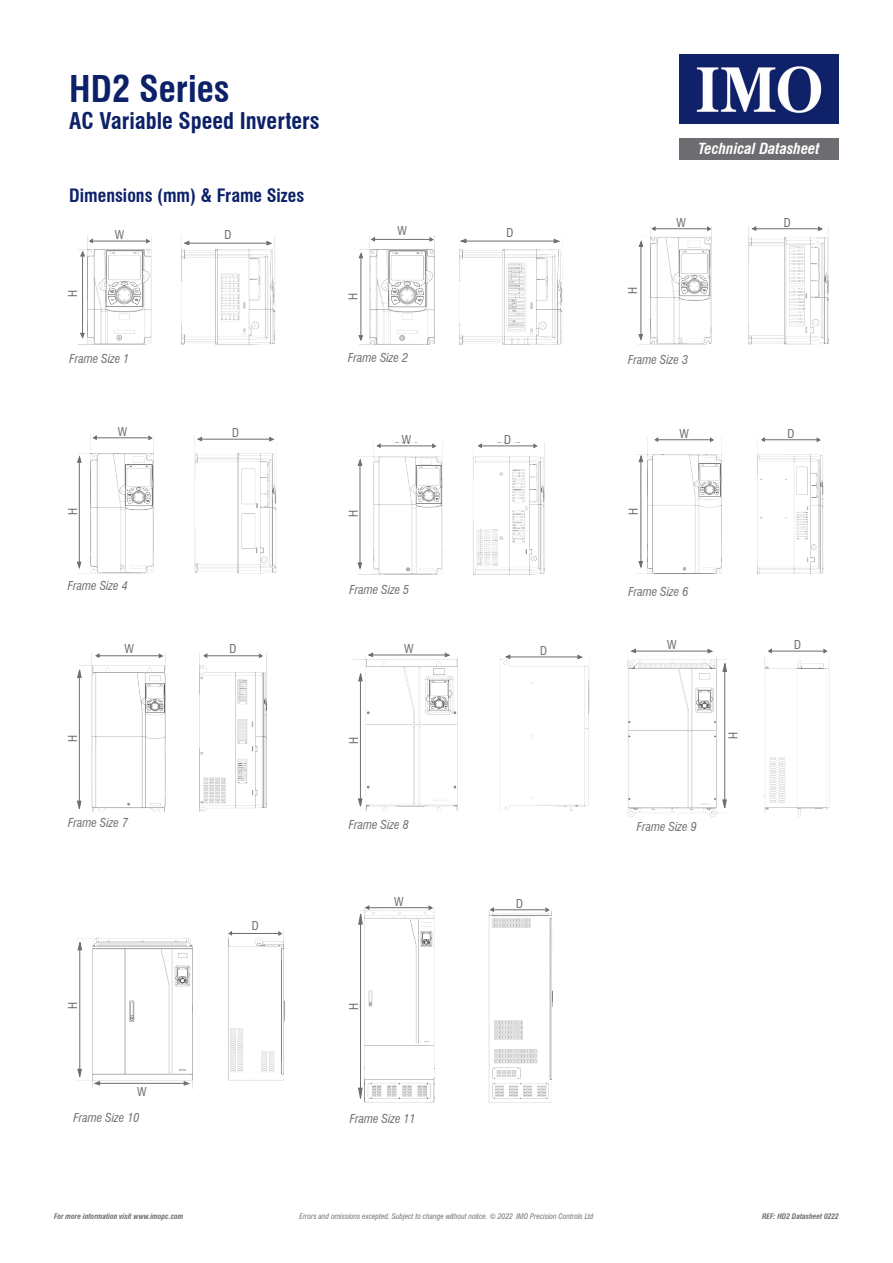
<style>
.page{position:relative;width:893px;height:1263px;background:#fff}
.page>*{position:absolute;margin:0;border:0;box-sizing:border-box;transform-origin:0 0}
.t1{font:700 condensed 36px "Swiss 721 BT";color:#0d2169}
.t2{font:700 condensed 22.5px "Swiss 721 BT";color:#0d2169}
.Body{font:700 condensed 18px "Swiss 721 BT";color:#0d2169}
.t3{font:italic 700 condensed 15px "Swiss 721 BT";color:#fff}
.t4{font:italic condensed 12px "Swiss 721 BT";color:#6c6d70}
.t5{font:condensed 12px "Swiss 721 BT";color:#6c6d70}
.t6{font:italic condensed 7.5px "Swiss 721 BT";color:#6c6d70}
.t7{font:italic 700 condensed 7.5px "Swiss 721 BT";color:#6c6d70}
</style>
<div class="page">
<img style="left:679px;top:54px;width:160px;height:69px">
<div style="left:679px;top:138px;width:160px;height:21px;background:#6c6d70"></div>
<img style="left:79px;top:235px;width:196px;height:110px">
<img style="left:359px;top:235px;width:204px;height:110px">
<img style="left:639px;top:227px;width:190px;height:118px">
<img style="left:77px;top:434px;width:200px;height:140px">
<img style="left:359px;top:443px;width:186px;height:132px">
<img style="left:636px;top:437px;width:188px;height:137px">
<img style="left:79px;top:654px;width:188px;height:158px">
<img style="left:353px;top:656px;width:237px;height:155px">
<img style="left:77px;top:930px;width:208px;height:159px">
<img style="left:361px;top:908px;width:192px;height:195px">
<hr style="left:91px;top:241px;width:55px;height:1px;background:#6c6d70">
<svg style="left:146px;top:239px;width:4px;height:4px"></svg>
<svg style="left:89px;top:238px;width:4px;height:5px"></svg>
<hr style="left:186px;top:243px;width:81px;height:1px;background:#6c6d70">
<svg style="left:266px;top:241px;width:6px;height:4px"></svg>
<svg style="left:184px;top:241px;width:5px;height:4px"></svg>
<hr style="left:372px;top:239px;width:58px;height:1px;background:#6c6d70">
<svg style="left:430px;top:237px;width:3px;height:5px"></svg>
<svg style="left:371px;top:237px;width:4px;height:5px"></svg>
<hr style="left:463px;top:241px;width:91px;height:1px;background:#6c6d70">
<svg style="left:554px;top:239px;width:5px;height:4px"></svg>
<svg style="left:461px;top:239px;width:5px;height:4px"></svg>
<hr style="left:82px;top:256px;width:1px;height:80px;background:#6c6d70">
<svg style="left:80px;top:251px;width:5px;height:5px"></svg>
<svg style="left:80px;top:333px;width:5px;height:5px"></svg>
<hr style="left:361px;top:258px;width:1px;height:81px;background:#6c6d70">
<svg style="left:359px;top:253px;width:4px;height:5px"></svg>
<svg style="left:358px;top:335px;width:5px;height:5px"></svg>
<hr style="left:367px;top:907px;width:62px;height:1px;background:#6c6d70">
<svg style="left:429px;top:905px;width:4px;height:5px"></svg>
<hr style="left:96px;top:1083px;width:88px;height:1px;background:#6c6d70">
<svg style="left:184px;top:1081px;width:5px;height:4px"></svg>
<svg style="left:94px;top:1081px;width:6px;height:4px"></svg>
<hr style="left:360px;top:924px;width:1px;height:170px;background:#6c6d70">
<svg style="left:358px;top:905px;width:11px;height:20px"></svg>
<svg style="left:358px;top:1088px;width:4px;height:11px"></svg>
<hr style="left:80px;top:950px;width:1px;height:124px;background:#6c6d70">
<svg style="left:78px;top:942px;width:4px;height:8px"></svg>
<svg style="left:77px;top:1069px;width:5px;height:8px"></svg>
<hr style="left:491px;top:909px;width:55px;height:1px;background:#6c6d70">
<svg style="left:546px;top:907px;width:3px;height:5px"></svg>
<svg style="left:490px;top:907px;width:4px;height:5px"></svg>
<hr style="left:507px;top:657px;width:71px;height:1px;background:#6c6d70">
<svg style="left:577px;top:655px;width:5px;height:4px"></svg>
<svg style="left:506px;top:654px;width:4px;height:5px"></svg>
<hr style="left:370px;top:655px;width:75px;height:1px;background:#6c6d70">
<svg style="left:445px;top:653px;width:5px;height:4px"></svg>
<svg style="left:368px;top:652px;width:5px;height:5px"></svg>
<hr style="left:97px;top:655px;width:62px;height:1px;background:#6c6d70">
<svg style="left:159px;top:653px;width:4px;height:5px"></svg>
<svg style="left:95px;top:653px;width:5px;height:5px"></svg>
<hr style="left:205px;top:655px;width:54px;height:1px;background:#6c6d70">
<svg style="left:259px;top:653px;width:4px;height:5px"></svg>
<svg style="left:203px;top:653px;width:4px;height:5px"></svg>
<hr style="left:199px;top:439px;width:70px;height:1px;background:#6c6d70">
<svg style="left:269px;top:437px;width:5px;height:4px"></svg>
<svg style="left:197px;top:437px;width:5px;height:4px"></svg>
<hr style="left:94px;top:438px;width:55px;height:1px;background:#6c6d70">
<svg style="left:148px;top:435px;width:4px;height:5px"></svg>
<svg style="left:93px;top:435px;width:4px;height:5px"></svg>
<hr style="left:79px;top:462px;width:1px;height:104px;background:#6c6d70">
<svg style="left:77px;top:456px;width:5px;height:7px"></svg>
<svg style="left:77px;top:562px;width:4px;height:6px"></svg>
<hr style="left:360px;top:465px;width:1px;height:102px;background:#6c6d70">
<svg style="left:358px;top:459px;width:4px;height:7px"></svg>
<svg style="left:357px;top:562px;width:5px;height:7px"></svg>
<hr style="left:378px;top:446px;width:54px;height:1px;background:#6c6d70">
<svg style="left:432px;top:443px;width:4px;height:5px"></svg>
<svg style="left:377px;top:443px;width:4px;height:5px"></svg>
<hr style="left:479px;top:446px;width:55px;height:1px;background:#6c6d70">
<svg style="left:533px;top:443px;width:4px;height:5px"></svg>
<svg style="left:478px;top:443px;width:4px;height:5px"></svg>
<hr style="left:641px;top:462px;width:1px;height:103px;background:#6c6d70">
<svg style="left:639px;top:456px;width:4px;height:6px"></svg>
<svg style="left:638px;top:561px;width:5px;height:6px"></svg>
<hr style="left:656px;top:439px;width:54px;height:1px;background:#6c6d70">
<svg style="left:710px;top:437px;width:4px;height:5px"></svg>
<svg style="left:654px;top:437px;width:4px;height:5px"></svg>
<hr style="left:763px;top:439px;width:54px;height:1px;background:#6c6d70">
<svg style="left:817px;top:437px;width:3px;height:5px"></svg>
<svg style="left:761px;top:437px;width:4px;height:5px"></svg>
<hr style="left:753px;top:228px;width:65px;height:1px;background:#6c6d70">
<svg style="left:818px;top:226px;width:4px;height:5px"></svg>
<svg style="left:752px;top:226px;width:4px;height:5px"></svg>
<hr style="left:653px;top:228px;width:54px;height:1px;background:#6c6d70">
<svg style="left:707px;top:226px;width:4px;height:5px"></svg>
<hr style="left:641px;top:247px;width:1px;height:91px;background:#6c6d70">
<svg style="left:639px;top:241px;width:4px;height:6px"></svg>
<svg style="left:638px;top:334px;width:5px;height:6px"></svg>
<hr style="left:360px;top:681px;width:1px;height:122px;background:#6c6d70">
<svg style="left:358px;top:673px;width:5px;height:8px"></svg>
<svg style="left:358px;top:798px;width:4px;height:9px"></svg>
<hr style="left:79px;top:678px;width:1px;height:128px;background:#6c6d70">
<svg style="left:77px;top:669px;width:5px;height:9px"></svg>
<svg style="left:77px;top:801px;width:4px;height:8px"></svg>
<hr style="left:633px;top:651px;width:75px;height:1px;background:#6c6d70">
<svg style="left:708px;top:649px;width:4px;height:4px"></svg>
<svg style="left:631px;top:649px;width:5px;height:4px"></svg>
<hr style="left:769px;top:651px;width:55px;height:1px;background:#6c6d70">
<svg style="left:823px;top:649px;width:4px;height:4px"></svg>
<svg style="left:768px;top:648px;width:4px;height:5px"></svg>
<hr style="left:230px;top:933px;width:49px;height:1px;background:#6c6d70">
<svg style="left:278px;top:931px;width:4px;height:5px"></svg>
<svg style="left:229px;top:931px;width:3px;height:5px"></svg>
<img style="left:764px;top:656px;width:66px;height:161px">
<img style="left:627px;top:656px;width:100px;height:161px">
<p class="t1" style="left:69px;top:67px;width:162px">HD2 Series</p>
<p class="t2" style="left:69px;top:107px;width:252px">AC Variable Speed Inverters</p>
<p class="Body" style="left:69px;top:185px;width:236px">Dimensions (mm) &amp; Frame Sizes</p>
<p class="t5" style="left:66px;top:297px;width:9px;rotate:-90deg">H</p>
<p class="t5" style="left:115px;top:227px;width:11px">W</p>
<p class="t5" style="left:224px;top:228px;width:8px">D</p>
<p class="t5" style="left:397px;top:224px;width:11px">W</p>
<p class="t5" style="left:507px;top:226px;width:8px">D</p>
<p class="t5" style="left:346px;top:300px;width:9px;rotate:-90deg">H</p>
<p class="t5" style="left:626px;top:294px;width:9px;rotate:-90deg">H</p>
<p class="t3" style="left:698px;top:139px;width:123px">Technical Datasheet</p>
<p class="t5" style="left:677px;top:215px;width:11px">W</p>
<p class="t5" style="left:784px;top:215px;width:8px">D</p>
<p class="t4" style="left:70px;top:352px;width:61px">Frame Size 1</p>
<p class="t5" style="left:118px;top:424px;width:11px">W</p>
<p class="t5" style="left:232px;top:425px;width:8px">D</p>
<p class="t4" style="left:348px;top:350px;width:61px">Frame Size 2</p>
<p class="t4" style="left:628px;top:352px;width:61px">Frame Size 3</p>
<p class="t5" style="left:402px;top:432px;width:11px">W</p>
<p class="t5" style="left:504px;top:432px;width:8px">D</p>
<p class="t5" style="left:679px;top:426px;width:11px">W</p>
<p class="t5" style="left:787px;top:426px;width:8px">D</p>
<p class="t5" style="left:66px;top:515px;width:9px;rotate:-90deg">H</p>
<p class="t5" style="left:346px;top:517px;width:9px;rotate:-90deg">H</p>
<p class="t5" style="left:626px;top:515px;width:9px;rotate:-90deg">H</p>
<p class="t4" style="left:68px;top:579px;width:61px">Frame Size 4</p>
<p class="t4" style="left:349px;top:583px;width:61px">Frame Size 5</p>
<p class="t4" style="left:628px;top:584px;width:61px">Frame Size 6</p>
<p class="t5" style="left:65px;top:742px;width:9px;rotate:-90deg">H</p>
<p class="t5" style="left:124px;top:642px;width:11px">W</p>
<p class="t5" style="left:230px;top:642px;width:8px">D</p>
<p class="t5" style="left:404px;top:641px;width:11px">W</p>
<p class="t5" style="left:540px;top:643px;width:8px">D</p>
<p class="t5" style="left:347px;top:744px;width:9px;rotate:-90deg">H</p>
<p class="t4" style="left:68px;top:816px;width:61px">Frame Size 7</p>
<p class="t4" style="left:349px;top:817px;width:61px">Frame Size 8</p>
<p class="t5" style="left:252px;top:918px;width:8px">D</p>
<p class="t5" style="left:66px;top:1009px;width:9px;rotate:-90deg">H</p>
<p class="t5" style="left:347px;top:1010px;width:9px;rotate:-90deg">H</p>
<p class="t5" style="left:137px;top:1084px;width:11px">W</p>
<p class="t5" style="left:394px;top:894px;width:11px">W</p>
<p class="t4" style="left:74px;top:1111px;width:67px">Frame Size 10</p>
<p class="t4" style="left:350px;top:1112px;width:67px">Frame Size 11</p>
<p class="t5" style="left:516px;top:896px;width:8px">D</p>
<p class="t5" style="left:667px;top:637px;width:11px">W</p>
<p class="t5" style="left:794px;top:637px;width:8px">D</p>
<p class="t5" style="left:740px;top:732px;width:9px;rotate:90deg">H</p>
<p class="t4" style="left:637px;top:819px;width:61px">Frame Size 9</p>
<p class="t7" style="left:54px;top:1212px;width:131px">For more information visit www.imopc.com</p>
<p class="t6" style="left:299px;top:1212px;width:296px">Errors and omissions excepted. Subject to change without notice. © 2022 IMO Precision Controls Ltd</p>
<p class="t7" style="left:762px;top:1212px;width:78px">REF: HD2 Datasheet 0222</p>
</div>
